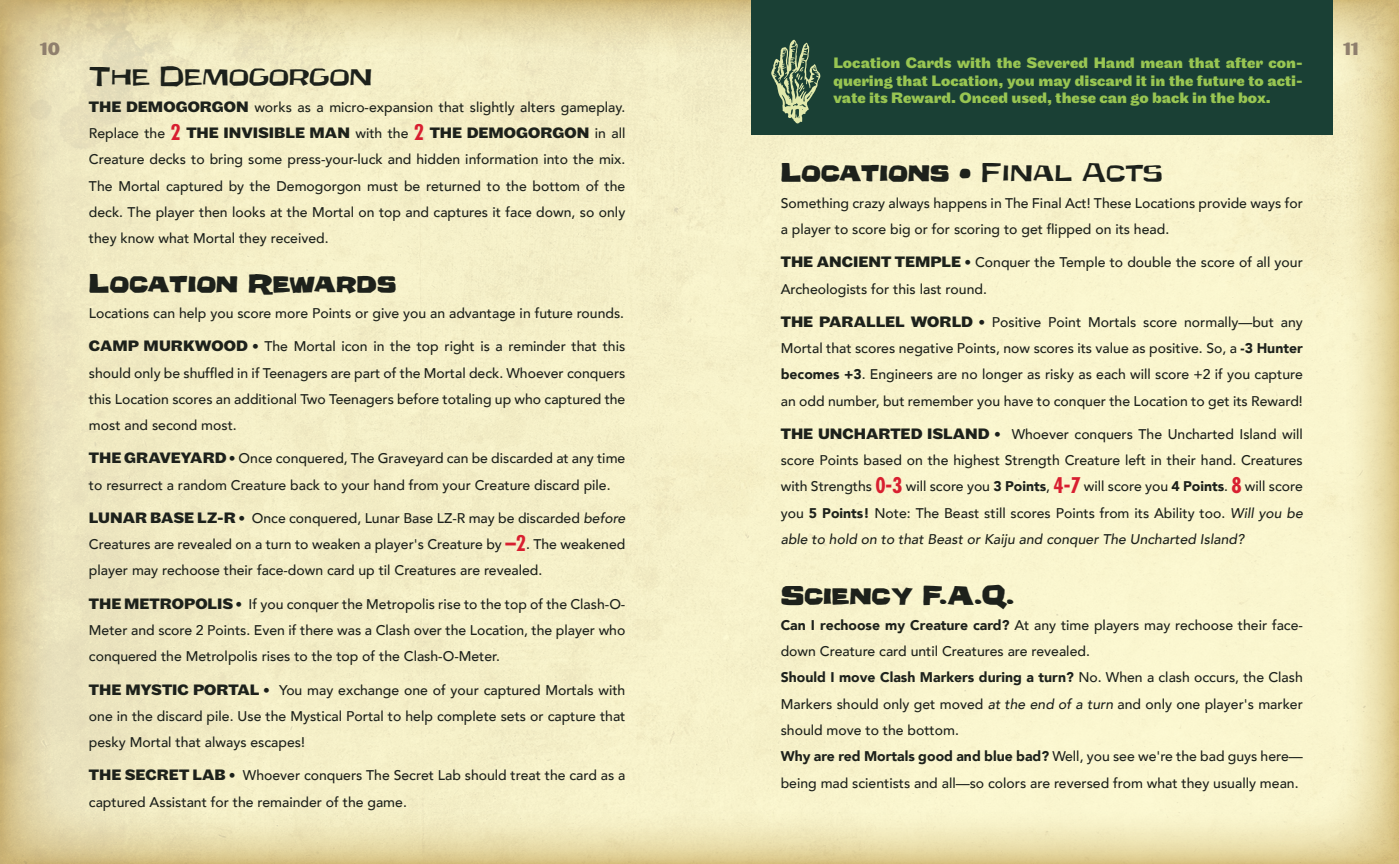
<style>
.page{position:relative;width:1399px;height:864px;background:#fff}
.page>*{position:absolute;margin:0;border:0;box-sizing:border-box;transform-origin:0 0}
.t1{font:700 24.5px "Underground";letter-spacing:-.01em;color:#1d211b}
.t2{font:24.5px "Underground";letter-spacing:-.01em;color:#1d211b}
.t3{font:700 19.25px "Maple";color:#8f7f6d}
.t4{font:700 15.75px/17.5px "Maple";color:#98c552;text-align:justify}
.t5{font:700 15.75px "Maple";color:#1d211b}
.t6{font:500 14px/26.2px "Avenir";color:#1d211b;text-align:justify}
.s1{font-family:"Maple";font-weight:700;font-size:15.75px}
.s2{font-family:"Avenir";font-weight:500;font-size:14px}
.s3{font-family:"Futura Std";font-stretch:condensed;font-size:21px;color:#d81f30}
.s4{font-style:italic}
.s5{font-family:"Futura Std";font-weight:700;font-stretch:condensed;font-size:21px;color:#d81f30}
.s6{font-weight:400}
.s7{font-weight:900}
</style>
<div class="page">
<img style="left:0;top:0;width:1399px;height:863px">
<div style="left:751px;top:0;width:581px;height:134px;background:#1a4035"></div>
<svg style="left:771px;top:40px;width:49px;height:83px"></svg>
<h2 class="t3" style="left:40px;top:36px;width:21px">10</h2>
<h2 class="t3" style="left:1343px;top:36px;width:17px">11</h2>
<h1 class="t2" style="left:89px;top:57px;width:285px">The Demogorgon</h1>
<p class="t6" style="left:89px;top:93px;width:538px"><span class="s1">THE DEMOGORGON</span> works as a micro-expansion that slightly alters gameplay.</p>
<p class="t5" style="left:89px;top:123px;width:538px"><span class="s2">Replace the</span> <span class="s3">2</span> THE INVISIBLE MAN <span class="s2">with the</span> <span class="s3">2</span> THE DEMOGORGON <span class="s2">in all</span></p>
<p class="t6" style="left:89px;top:145px;width:538px">Creature decks to bring some press-your-luck and hidden information into the mix.<br>The Mortal captured by the Demogorgon must be returned to the bottom of the deck. The player then looks at the Mortal on top and captures it face down, so only they know what Mortal they received.</p>
<h1 class="t1" style="left:89px;top:264px;width:309px">Location Rewards</h1>
<p class="t6" style="left:89px;top:299px;width:537px">Locations can help you score more Points or give you an advantage in future rounds.</p>
<p class="t6" style="left:89px;top:332px;width:538px"><span class="s1">CAMP MURKWOOD •</span> The Mortal icon in the top right is a reminder that this should only be shuffled in if Teenagers are part of the Mortal deck. Whoever conquers this Location scores an additional Two Teenagers before totaling up who captured the most and second most.</p>
<p class="t6" style="left:89px;top:444px;width:538px"><span class="s1">THE GRAVEYARD •</span> Once conquered, The Graveyard can be discarded at any time to resurrect a random Creature back to your hand from your Creature discard pile.</p>
<p class="t6" style="left:89px;top:504px;width:538px"><span class="s1">LUNAR BASE LZ-R •</span> Once conquered, Lunar Base LZ-R may be discarded <span class="s4">before </span>Creatures are revealed on a turn to weaken a player's Creature by <span class="s5">–2</span>. The weakened player may rechoose their face-down card up til Creatures are revealed.</p>
<p class="t6" style="left:89px;top:589px;width:538px"><span class="s1">THE METROPOLIS •</span> If you conquer the Metropolis rise to the top of the Clash-O-Meter and score 2 Points. Even if there was a Clash over the Location, the player who conquered the Metrolpolis rises to the top of the Clash-O-Meter.</p>
<p class="t6" style="left:89px;top:675px;width:538px"><span class="s1">THE MYSTIC PORTAL •</span> You may exchange one of your captured Mortals with one in the discard pile. Use the Mystical Portal to help complete sets or capture that pesky Mortal that always escapes!</p>
<p class="t6" style="left:89px;top:761px;width:538px"><span class="s1">THE SECRET LAB •</span> Whoever conquers The Secret Lab should treat the card as a captured Assistant for the remainder of the game.</p>
<p class="t4" style="left:833px;top:55px;width:471px">Location Cards with the Severed Hand mean that after con&shy;quering that Location, you may discard it in the future to acti&shy;vate its Reward. Onced used, these can go back in the box.</p>
<h1 class="t1" style="left:781px;top:153px;width:383px">Locations • <span class="s6">Final Acts</span></h1>
<p class="t6" style="left:781px;top:189px;width:524px">Something crazy always happens in The Final Act! These Locations provide ways for a player to score big or for scoring to get flipped on its head.</p>
<p class="t6" style="left:781px;top:248px;width:524px"><span class="s1">THE ANCIENT TEMPLE •</span> Conquer the Temple to double the score of all your<br>Archeologists for this last round.</p>
<p class="t6" style="left:781px;top:308px;width:524px"><span class="s1">THE PARALLEL WORLD •</span> Positive Point Mortals score normally—but any Mortal that scores negative Points, now scores its value as positive. So, a <span class="s7">-3 Hunter becomes +3</span>. Engineers are no longer as risky as each will score +2 if you capture an odd number, but remember you have to conquer the Location to get its Reward!</p>
<p class="t6" style="left:781px;top:420px;width:524px"><span class="s1">THE UNCHARTED ISLAND •</span> Whoever conquers The Uncharted Island will score Points based on the highest Strength Creature left in their hand. Creatures with Strengths <span class="s5">0-3</span> will score you <span class="s7">3 Points</span>, <span class="s5">4-7</span> will score you <span class="s7">4 Points</span>. <span class="s5">8</span> will score you <span class="s7">5 Points!</span> Note: The Beast still scores Points from its Ability too. <span class="s4">Will you be able to hold on to that Beast or Kaiju and conquer The Uncharted Island?</span></p>
<h1 class="t1" style="left:781px;top:575px;width:235px">Sciency F.A.Q.</h1>
<p class="t6" style="left:781px;top:610px;width:524px;text-align:left"><span class="s7">Can I rechoose my Creature card?</span> At any time players may rechoose their face&shy;down Creature card until Creatures are revealed.<br><span class="s7">Should I move Clash Markers during a turn?</span> No. When a clash occurs, the Clash Markers should only get moved <span class="s4">at the end of a turn</span> and only one player's marker should move to the bottom.<br><span class="s7">Why are red Mortals good and blue bad?</span> Well, you see we're the bad guys here— being mad scientists and all—so colors are reversed from what they usually mean.</p>
</div>
